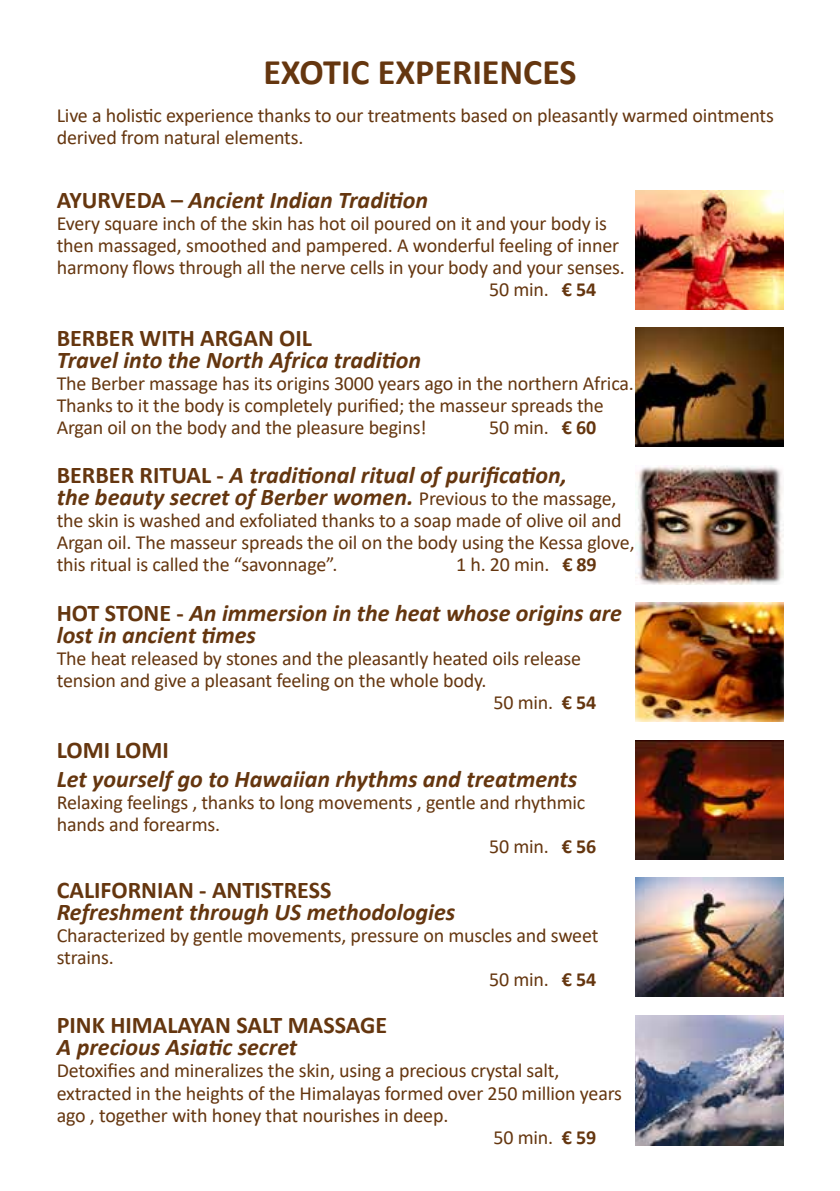
<style>
.page{position:relative;width:840px;height:1191px;background:#fff}
.page>*{position:absolute;margin:0;border:0;box-sizing:border-box;transform-origin:0 0}
.t1{font:700 36px "Calibri";color:#65360f}
.t2{font:italic 700 24px/22px "Calibri";color:#65360f}
.t3{font:700 24px "Calibri";color:#65360f}
.t4{font:20px/22px "Calibri";letter-spacing:-.01em;color:#65360f}
.s1{font-style:normal}
.s2{font-weight:700}
.s3{font-weight:400;font-style:normal;font-size:20px}
</style>
<div class="page">
<img style="left:635px;top:740px;width:147px;height:119px">
<img style="left:635px;top:190px;width:147px;height:119px">
<img style="left:635px;top:603px;width:147px;height:118px">
<img style="left:635px;top:328px;width:147px;height:118px">
<img style="left:635px;top:878px;width:147px;height:118px">
<img style="left:635px;top:465px;width:147px;height:119px">
<img style="left:635px;top:1015px;width:147px;height:130px">
<h1 class="t1" style="left:263px;top:46px;width:314px">EXOTIC EXPERIENCES</h1>
<p class="t4" style="left:57px;top:104px;width:718px">Live a holistic experience thanks to our treatments based on pleasantly warmed ointments derived from natural elements.</p>
<p class="t2" style="left:57px;top:188px;width:373px"><span class="s1">AYURVEDA –</span> Ancient Indian Tradition</p>
<p class="t4" style="left:57px;top:212px;width:551px">Every square inch of the skin has hot oil poured on it and your body is</p>
<p class="t4" style="left:57px;top:234px;width:563px">then massaged, smoothed and pampered. A wonderful feeling of inner</p>
<p class="t4" style="left:57px;top:256px;width:569px">harmony flows through all the nerve cells in your body and your senses.</p>
<p class="t4" style="left:489px;top:278px;width:108px">50 min. <span class="s2">€ 54</span></p>
<p class="t3" style="left:57px;top:321px;width:257px">BERBER WITH ARGAN OIL</p>
<p class="t2" style="left:57px;top:348px;width:366px">Travel into the North Africa tradition</p>
<p class="t4" style="left:57px;top:372px;width:578px">The Berber massage has its origins 3000 years ago in the northern Africa.<br>Thanks to it the body is completely purified; the masseur spreads the<br>Argan oil on the body and the pleasure begins!</p>
<p class="t4" style="left:489px;top:416px;width:108px">50 min. <span class="s2">€ 60</span></p>
<p class="t2" style="left:57px;top:463px;width:561px"><span class="s1">BERBER RITUAL -</span> A traditional ritual of purification,<br>the beauty secret of Berber women. <span class="s3">Previous to the massage,</span></p>
<p class="t4" style="left:57px;top:509px;width:579px">the skin is washed and exfoliated thanks to a soap made of olive oil and<br>Argan oil. The masseur spreads the oil on the body using the Kessa glove, this ritual is called the “savonnage”.</p>
<p class="t4" style="left:456px;top:553px;width:142px">1 h. 20 min. <span class="s2">€ 89</span></p>
<p class="t2" style="left:57px;top:601px;width:566px"><span class="s1">HOT STONE -</span> An immersion in the heat whose origins are lost in ancient times</p>
<p class="t4" style="left:57px;top:647px;width:525px">The heat released by stones and the pleasantly heated oils release</p>
<p class="t4" style="left:57px;top:669px;width:431px">tension and give a pleasant feeling on the whole body.</p>
<p class="t4" style="left:493px;top:691px;width:104px">50 min. <span class="s2">€ 54</span></p>
<p class="t3" style="left:57px;top:733px;width:114px">LOMI LOMI</p>
<p class="t2" style="left:57px;top:767px;width:522px">Let yourself go to Hawaiian rhythms and treatments</p>
<p class="t4" style="left:57px;top:791px;width:530px">Relaxing feelings , thanks to long movements , gentle and rhythmic</p>
<p class="t4" style="left:57px;top:813px;width:165px">hands and forearms.</p>
<p class="t4" style="left:489px;top:835px;width:108px">50 min. <span class="s2">€ 56</span></p>
<p class="t3" style="left:57px;top:873px;width:276px">CALIFORNIAN - ANTISTRESS</p>
<p class="t2" style="left:57px;top:900px;width:400px">Refreshment through US methodologies</p>
<p class="t4" style="left:57px;top:924px;width:543px">Characterized by gentle movements, pressure on muscles and sweet</p>
<p class="t4" style="left:57px;top:946px;width:58px">strains.</p>
<p class="t4" style="left:489px;top:968px;width:108px">50 min. <span class="s2">€ 54</span></p>
<p class="t3" style="left:57px;top:1008px;width:331px">PINK HIMALAYAN SALT MASSAGE</p>
<p class="t2" style="left:57px;top:1035px;width:242px">A precious Asiatic secret</p>
<p class="t4" style="left:57px;top:1059px;width:504px">Detoxifies and mineralizes the skin, using a precious crystal salt,</p>
<p class="t4" style="left:57px;top:1081px;width:566px">extracted in the heights of the Himalayas formed over 250 million years</p>
<p class="t4" style="left:57px;top:1103px;width:393px">ago , together with honey that nourishes in deep.</p>
<p class="t4" style="left:493px;top:1125px;width:104px">50 min. <span class="s2">€ 59</span></p>
</div>
